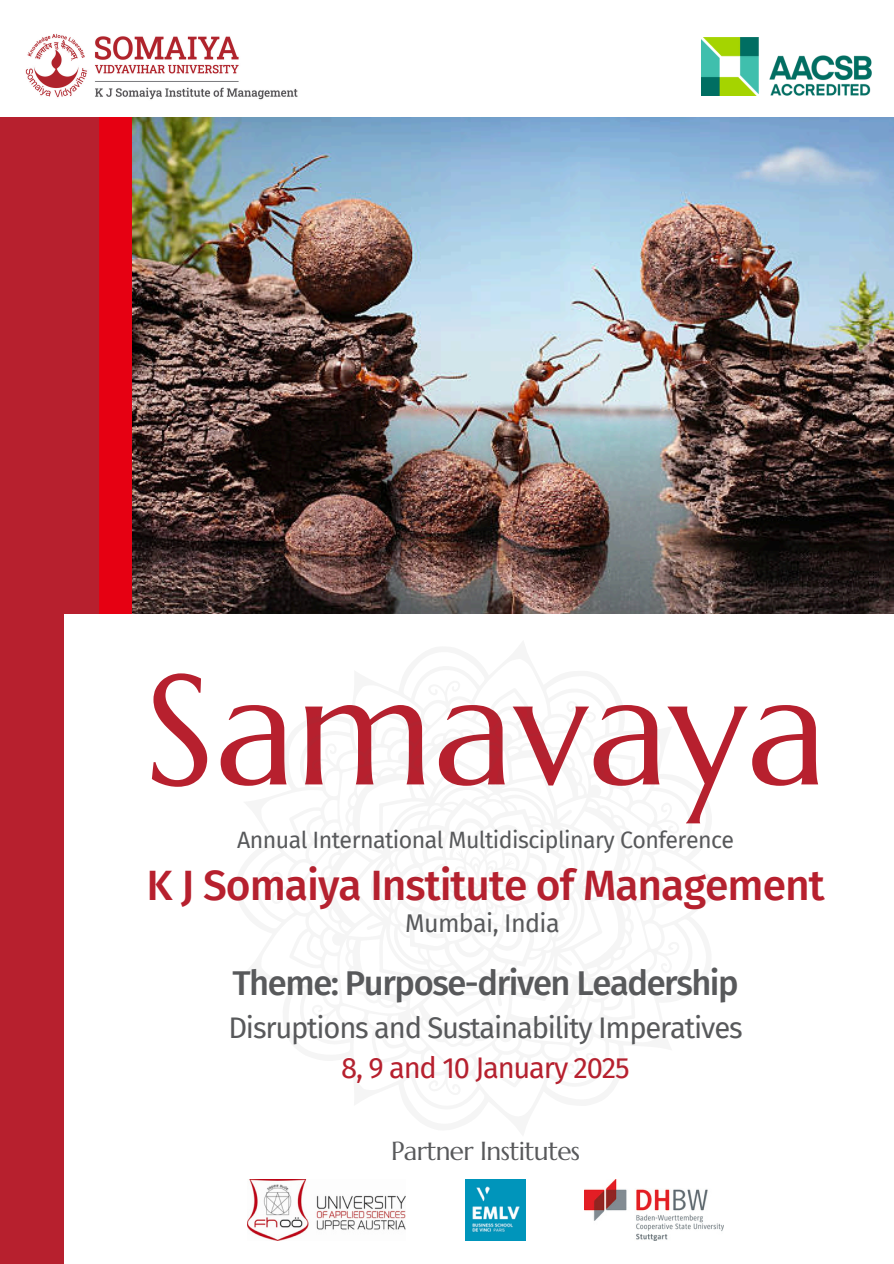
<style>
.page{position:relative;width:894px;height:1264px;background:#fff}
.page>*{position:absolute;margin:0;border:0;box-sizing:border-box;transform-origin:0 0}
.t1{font:155.7px "Marcellus";color:#b7202e}
.t2{font:500 42.45px "Fira Sans";letter-spacing:-.025em;color:#b7202e}
.t3{font:500 34.5px "Fira Sans";letter-spacing:-.04em;color:#58595b}
.t4{font:29.1px/40.2px "Fira Sans";letter-spacing:-.04em;color:#58595b;text-align:center}
.t5{font:26.1px "Marcellus";letter-spacing:-.025em;color:#58595b}
.t6{font:25.05px "Fira Sans";letter-spacing:-.025em;color:#58595b}
.t7{font:23.1px "Fira Sans";letter-spacing:-.025em;color:#58595b}
.s1{color:#b7202e}
</style>
<div class="page">
<div style="left:0;top:117px;width:63px;height:1146px;background:#b7202e"></div>
<div style="left:86px;top:117px;width:46px;height:497px;background:#e60012"></div>
<div style="left:52px;top:117px;width:47px;height:497px;background:#b7202e"></div>
<img style="left:132px;top:117px;width:760px;height:496px">
<img style="left:25px;top:33px;width:273px;height:67px">
<img style="left:701px;top:38px;width:170px;height:57px">
<img style="left:465px;top:1179px;width:60px;height:61px">
<img style="left:248px;top:1179px;width:157px;height:61px">
<img style="left:584px;top:1179px;width:138px;height:61px">
<p class="t1" style="left:144px;top:632px;width:684px">Samavaya</p>
<p class="t7" style="left:237px;top:826px;width:498px">Annual International Multidisciplinary Conference</p>
<h1 class="t2" style="left:146px;top:860px;width:679px">K J Somaiya Institute of Management</h1>
<h1 class="t6" style="left:405px;top:908px;width:156px">Mumbai, India</h1>
<p class="t3" style="left:232px;top:962px;width:507px">Theme: Purpose-driven Leadership</p>
<p class="t4" style="left:228px;top:1008px;width:515px">Disruptions and Sustainability Imperatives<br><span class="s1">8, 9 and 10 January 2025</span></p>
<p class="t5" style="left:391px;top:1134px;width:190px">Partner Institutes</p>
</div>
